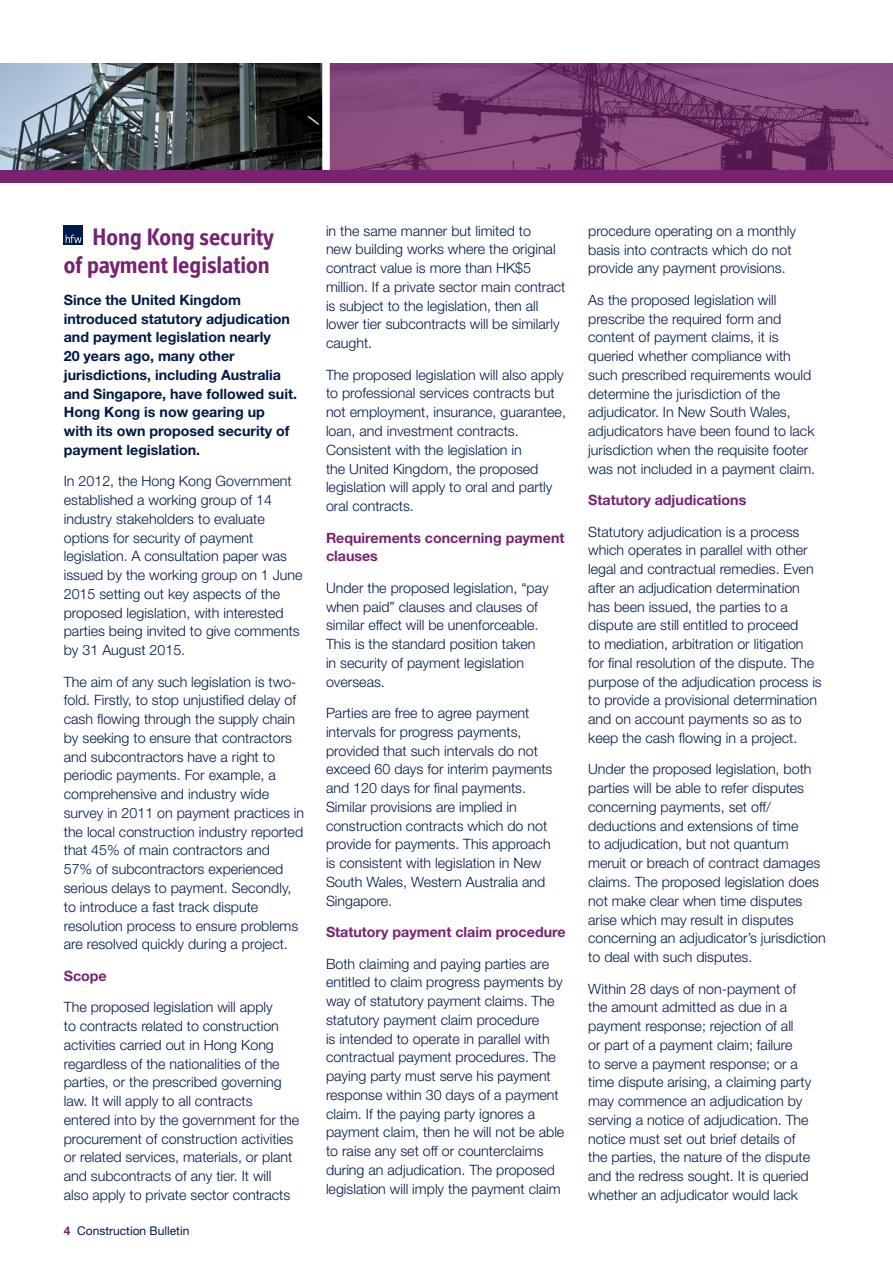
<style>
.page{position:relative;width:893px;height:1263px;background:#fff}
.page>*{position:absolute;margin:0;border:0;box-sizing:border-box;transform-origin:0 0}
.t1{font:700 24px/28.8px "Officina Display ITC";color:#772371;text-align:right}
.t2{font:300 14.25px/18.8px "Helvetica Neue LT Std";color:#001948}
.t3{font:700 14.25px/18.8px "Helvetica Neue LT Std";color:#001948}
.t4{font:700 14.25px/18.8px "Helvetica Neue LT Std";color:#772371}
.t5{font:12px "Helvetica Neue LT Std";color:#001948}
.s1{font-weight:700;color:#772371}
</style>
<div class="page">
<img style="left:0;top:64px;width:322px;height:106px">
<div style="left:64px;top:225px;width:19px;height:19px;background:#001948"></div>
<svg style="left:66px;top:235px;width:16px;height:8px"></svg>
<svg style="left:330px;top:64px;width:563px;height:106px;background:#804477"></svg>
<div style="left:0;top:170px;width:893px;height:13px;background:#772371"></div>
<h1 class="t1" style="left:64px;top:222px;width:212px">Hong Kong security<br>of payment legislation</h1>
<p class="t3" style="left:64px;top:290px;width:235px">Since the United Kingdom introduced statutory adjudication and payment legislation nearly<br>20 years ago, many other jurisdictions, including Australia and Singapore, have followed suit.<br>Hong Kong is now gearing up with its own proposed security of payment legislation.</p>
<p class="t2" style="left:64px;top:472px;width:240px">In 2012, the Hong Kong Government established a working group of 14 industry stakeholders to evaluate options for security of payment legislation. A consultation paper was issued by the working group on 1 June 2015 setting out key aspects of the proposed legislation, with interested parties being invited to give comments by 31 August 2015.</p>
<p class="t2" style="left:64px;top:672px;width:242px">The aim of any such legislation is two&shy;fold. Firstly, to stop unjustified delay of cash flowing through the supply chain by seeking to ensure that contractors and subcontractors have a right to periodic payments. For example, a comprehensive and industry wide survey in 2011 on payment practices in the local construction industry reported that 45% of main contractors and<br>57% of subcontractors experienced serious delays to payment. Secondly, to introduce a fast track dispute resolution process to ensure problems are resolved quickly during a project.</p>
<p class="t4" style="left:64px;top:966px;width:45px">Scope</p>
<p class="t2" style="left:64px;top:997px;width:237px">The proposed legislation will apply<br>to contracts related to construction activities carried out in Hong Kong regardless of the nationalities of the parties, or the prescribed governing law. It will apply to all contracts entered into by the government for the procurement of construction activities or related services, materials, or plant and subcontracts of any tier. It will also apply to private sector contracts</p>
<p class="t5" style="left:64px;top:1224px;width:127px"><span class="s1">4</span> Construction Bulletin</p>
<p class="t2" style="left:326px;top:221px;width:241px">in the same manner but limited to<br>new building works where the original contract value is more than HK$5 million. If a private sector main contract is subject to the legislation, then all lower tier subcontracts will be similarly caught.</p>
<p class="t2" style="left:326px;top:365px;width:241px">The proposed legislation will also apply to professional services contracts but not employment, insurance, guarantee, loan, and investment contracts.<br>Consistent with the legislation in<br>the United Kingdom, the proposed legislation will apply to oral and partly oral contracts.</p>
<p class="t4" style="left:326px;top:528px;width:240px">Requirements concerning payment clauses</p>
<p class="t2" style="left:326px;top:578px;width:224px">Under the proposed legislation, “pay when paid” clauses and clauses of similar effect will be unenforceable.<br>This is the standard position taken in security of payment legislation overseas.</p>
<p class="t2" style="left:326px;top:703px;width:228px">Parties are free to agree payment intervals for progress payments, provided that such intervals do not exceed 60 days for interim payments and 120 days for final payments.<br>Similar provisions are implied in construction contracts which do not provide for payments. This approach is consistent with legislation in New<br>South Wales, Western Australia and<br>Singapore.</p>
<p class="t4" style="left:326px;top:922px;width:241px">Statutory payment claim procedure</p>
<p class="t2" style="left:326px;top:954px;width:240px">Both claiming and paying parties are entitled to claim progress payments by way of statutory payment claims. The statutory payment claim procedure<br>is intended to operate in parallel with contractual payment procedures. The paying party must serve his payment response within 30 days of a payment claim. If the paying party ignores a payment claim, then he will not be able to raise any set off or counterclaims during an adjudication. The proposed legislation will imply the payment claim</p>
<p class="t2" style="left:588px;top:221px;width:209px">procedure operating on a monthly basis into contracts which do not provide any payment provisions.</p>
<p class="t2" style="left:588px;top:290px;width:228px">As the proposed legislation will prescribe the required form and content of payment claims, it is queried whether compliance with such prescribed requirements would determine the jurisdiction of the adjudicator. In New South Wales, adjudicators have been found to lack jurisdiction when the requisite footer was not included in a payment claim.</p>
<p class="t4" style="left:588px;top:490px;width:160px">Statutory adjudications</p>
<p class="t2" style="left:588px;top:522px;width:235px">Statutory adjudication is a process which operates in parallel with other legal and contractual remedies. Even after an adjudication determination has been issued, the parties to a dispute are still entitled to proceed<br>to mediation, arbitration or litigation for final resolution of the dispute. The purpose of the adjudication process is to provide a provisional determination and on account payments so as to keep the cash flowing in a project.</p>
<p class="t2" style="left:588px;top:760px;width:239px">Under the proposed legislation, both parties will be able to refer disputes concerning payments, set off/ deductions and extensions of time<br>to adjudication, but not quantum meruit or breach of contract damages claims. The proposed legislation does not make clear when time disputes arise which may result in disputes concerning an adjudicator’s jurisdiction to deal with such disputes.</p>
<p class="t2" style="left:588px;top:979px;width:225px">Within 28 days of non-payment of the amount admitted as due in a payment response; rejection of all<br>or part of a payment claim; failure<br>to serve a payment response; or a time dispute arising, a claiming party may commence an adjudication by serving a notice of adjudication. The notice must set out brief details of the parties, the nature of the dispute and the redress sought. It is queried whether an adjudicator would lack</p>
</div>
